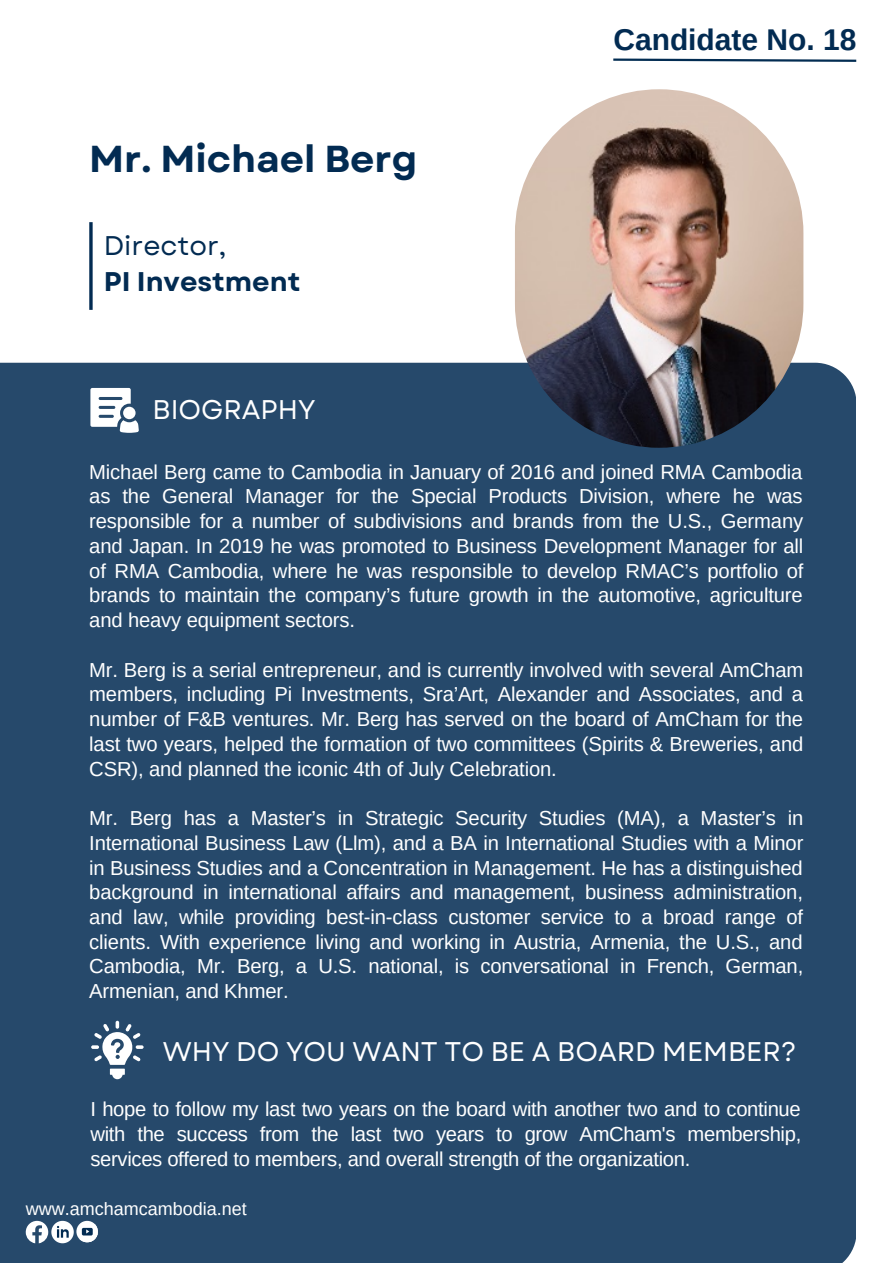
<style>
.page{position:relative;width:893px;height:1264px;background:#fff}
.page>*{position:absolute;margin:0;border:0;box-sizing:border-box;transform-origin:0 0}
.t1{font:700 37.5px "Garet";color:#022b52}
.t2{font:700 30px "Arimo";color:#022b52}
.t3{font:27px "Garet";color:#fff}
.t4{font:700 27px "Garet";color:#022b52}
.t5{font:27px "Garet";color:#022b52}
.t6{font:20.25px/24.8px "Arimo";letter-spacing:-.01em;color:#fff;text-align:justify}
.t7{font:18px "Arimo";color:#fff}
</style>
<div class="page">
<div style="left:0;top:363px;width:855px;height:899px;background:#26496b"></div>
<svg style="left:26px;top:1220px;width:48px;height:23px"></svg>
<svg style="left:76px;top:1220px;width:22px;height:22px"></svg>
<svg style="left:80px;top:1223px;width:19px;height:20px"></svg>
<svg style="left:90px;top:388px;width:49px;height:45px"></svg>
<div style="left:123px;top:407px;width:12px;height:12px;background:#fff;border-radius:50%"></div>
<svg style="left:91px;top:1020px;width:53px;height:59px"></svg>
<svg style="left:89px;top:222px;width:4px;height:88px"></svg>
<img style="left:515px;top:89px;width:288px;height:359px;border-radius:144px">
<svg style="left:613px;top:58px;width:244px;height:4px"></svg>
<h1 class="t1" style="left:89px;top:132px;width:329px">Mr. Michael Berg</h1>
<h3 class="t5" style="left:104px;top:226px;width:124px">Director,</h3>
<h3 class="t4" style="left:104px;top:262px;width:198px">PI Investment</h3>
<h3 class="t3" style="left:153px;top:390px;width:164px">BIOGRAPHY</h3>
<h2 class="t2" style="left:613px;top:23px;width:245px">Candidate No. 18</h2>
<p class="t6" style="left:89px;top:459px;width:715px">Michael Berg came to Cambodia in January of 2016 and joined RMA Cambodia as the General Manager for the Special Products Division, where he was responsible for a number of subdivisions and brands from the U.S., Germany and Japan. In 2019 he was promoted to Business Development Manager for all of RMA Cambodia, where he was responsible to develop RMAC’s portfolio of brands to maintain the company’s future growth in the automotive, agriculture and heavy equipment sectors.</p>
<p class="t6" style="left:89px;top:657px;width:715px">Mr. Berg is a serial entrepreneur, and is currently involved with several AmCham members, including Pi Investments, Sra’Art, Alexander and Associates, and a number of F&amp;B ventures. Mr. Berg has served on the board of AmCham for the last two years, helped the formation of two committees (Spirits &amp; Breweries, and CSR), and planned the iconic 4th of July Celebration.</p>
<p class="t6" style="left:89px;top:805px;width:715px">Mr. Berg has a Master’s in Strategic Security Studies (MA), a Master’s in International Business Law (Llm), and a BA in International Studies with a Minor in Business Studies and a Concentration in Management. He has a distinguished background in international affairs and management, business administration, and law, while providing best-in-class customer service to a broad range of clients. With experience living and working in Austria, Armenia, the U.S., and Cambodia, Mr. Berg, a U.S. national, is conversational in French, German, Armenian, and Khmer.</p>
<h3 class="t3" style="left:163px;top:1032px;width:635px">WHY DO YOU WANT TO BE A BOARD MEMBER?</h3>
<p class="t6" style="left:90px;top:1096px;width:712px">I hope to follow my last two years on the board with another two and to continue with the success from the last two years to grow AmCham's membership, services offered to members, and overall strength of the organization.</p>
<p class="t7" style="left:26px;top:1198px;width:222px">www.amchamcambodia.net</p>
</div>
